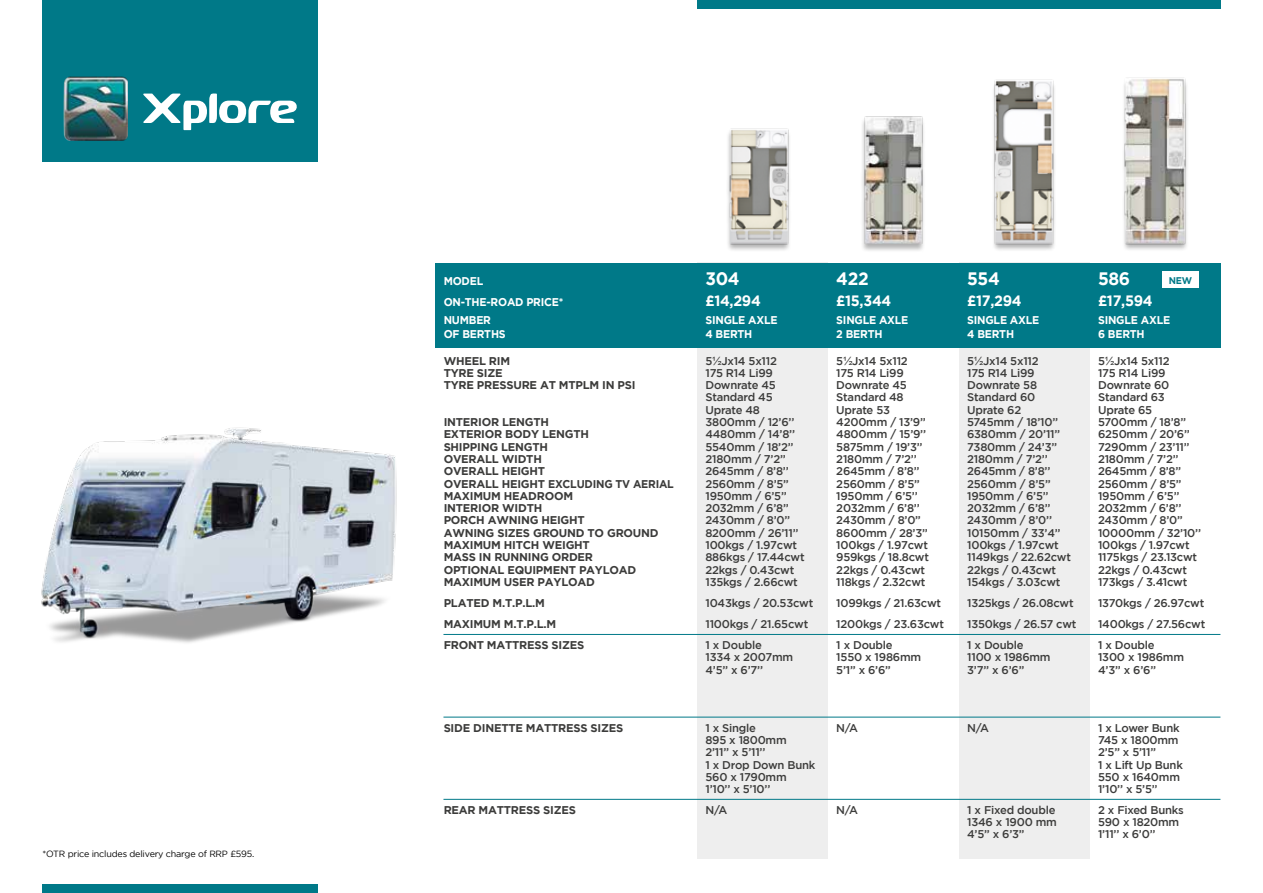
<style>
.page{position:relative;width:1263px;height:893px;background:#fff}
.page>*{position:absolute;margin:0;border:0;box-sizing:border-box;transform-origin:0 0}
.t1{font:700 18px "Gotham";letter-spacing:-.02em;color:#fff;scale:.95 1}
.t2{font:700 15px "Gotham";letter-spacing:-.02em;color:#fff;scale:.95 1}
.t3{font:500 11.25px/12.3px "Gotham";letter-spacing:-.02em;color:#3c3c3b}
.t4{font:700 11.25px/12.3px "Gotham";letter-spacing:-.02em;color:#3c3c3b}
.t5{font:700 11.25px/14.2px "Gotham";letter-spacing:-.02em;color:#fff;scale:.95 1}
.t6{font:700 9.75px "Gotham";color:#007988;scale:.95 1}
.t7{font:9px "Gotham";letter-spacing:-.02em;color:#000}
.s1{font-family:"Arial";font-weight:400}
</style>
<div class="page">
<div style="left:697px;top:263px;width:131px;height:596px;background:#eee"></div>
<div style="left:959px;top:263px;width:130px;height:596px;background:#eee"></div>
<div style="left:435px;top:263px;width:785px;height:85px;background:#007988"></div>
<hr style="left:443px;top:634px;width:777px;height:1px;background:#007988">
<hr style="left:443px;top:717px;width:777px;height:1px;background:#007988">
<hr style="left:443px;top:799px;width:777px;height:1px;background:#007988">
<div style="left:43px;top:884px;width:275px;height:9px;background:#007988"></div>
<div style="left:697px;top:0;width:523px;height:9px;background:#007988"></div>
<div style="left:43px;top:0;width:275px;height:161px;background:#007988"></div>
<svg style="left:143px;top:93px;width:154px;height:37px"></svg>
<img style="left:64px;top:77px;width:64px;height:63px">
<img style="left:726px;top:128px;width:67px;height:135px">
<img style="left:862px;top:116px;width:62px;height:135px">
<img style="left:993px;top:79px;width:62px;height:171px">
<img style="left:1123px;top:77px;width:64px;height:173px">
<div style="left:1162px;top:272px;width:37px;height:16px;background:#fff"></div>
<img style="left:41px;top:427px;width:356px;height:216px">
<p class="t7" style="left:43px;top:849px;width:213px">*OTR price includes delivery charge of RRP £595.</p>
<p class="t5" style="left:444px;top:270px;width:128px;line-height:21px">MODEL<br>ON-THE-ROAD PRICE*</p>
<p class="t5" style="left:444px;top:313px;width:67px">NUMBER<br>OF BERTHS</p>
<h1 class="t1" style="left:705px;top:268px;width:38px">304</h1>
<h2 class="t2" style="left:705px;top:292px;width:60px">£14,294</h2>
<p class="t5" style="left:705px;top:313px;width:77px">SINGLE AXLE<br>4 BERTH</p>
<h1 class="t1" style="left:836px;top:268px;width:36px">422</h1>
<h2 class="t2" style="left:836px;top:292px;width:59px">£15,344</h2>
<p class="t5" style="left:836px;top:313px;width:77px">SINGLE AXLE<br>2 BERTH</p>
<h1 class="t1" style="left:967px;top:268px;width:36px">554</h1>
<h2 class="t2" style="left:967px;top:292px;width:59px">£17,294</h2>
<p class="t5" style="left:967px;top:313px;width:77px">SINGLE AXLE<br>4 BERTH</p>
<h1 class="t1" style="left:1098px;top:268px;width:35px">586</h1>
<h2 class="t2" style="left:1098px;top:292px;width:59px">£17,594</h2>
<p class="t5" style="left:1098px;top:313px;width:77px">SINGLE AXLE<br>6 BERTH</p>
<p class="t6" style="left:1169px;top:274px;width:26px">NEW</p>
<p class="t4" style="left:444px;top:354px;width:193px">WHEEL RIM<br>TYRE SIZE<br>TYRE PRESSURE AT MTPLM IN PSI</p>
<p class="t4" style="left:444px;top:416px;width:232px">INTERIOR LENGTH<br>EXTERIOR BODY LENGTH<br>SHIPPING LENGTH<br>OVERALL WIDTH<br>OVERALL HEIGHT<br>OVERALL HEIGHT EXCLUDING TV AERIAL<br>MAXIMUM HEADROOM<br>INTERIOR WIDTH<br>PORCH AWNING HEIGHT<br>AWNING SIZES GROUND TO GROUND<br>MAXIMUM HITCH WEIGHT<br>MASS IN RUNNING ORDER<br>OPTIONAL EQUIPMENT PAYLOAD<br>MAXIMUM USER PAYLOAD</p>
<p class="t4" style="left:444px;top:592px;width:114px;line-height:20.9px">PLATED M.T.P.L.M<br>MAXIMUM M.T.P.L.M</p>
<p class="t3" style="left:705px;top:354px;width:101px">5<span class="s1">½</span>Jx14 5x112<br>175 R14 Li99<br>Downrate 45<br>Standard 45<br>Uprate 48<br>3800mm / 12’6’’<br>4480mm / 14’8’’<br>5540mm / 18’2’’<br>2180mm / 7’2’’<br>2645mm / 8’8’’<br>2560mm / 8’5”<br>1950mm / 6’5’’<br>2032mm / 6’8’’<br>2430mm / 8’0’’<br>8200mm / 26’11’’<br>100kgs / 1.97cwt<br>886kgs / 17.44cwt<br>22kgs / 0.43cwt<br>135kgs / 2.66cwt</p>
<p class="t3" style="left:705px;top:592px;width:109px;line-height:20.9px">1043kgs / 20.53cwt<br>1100kgs / 21.65cwt</p>
<p class="t3" style="left:836px;top:354px;width:94px">5<span class="s1">½</span>Jx14 5x112<br>175 R14 Li99<br>Downrate 45<br>Standard 48<br>Uprate 53<br>4200mm / 13’9’’<br>4800mm / 15’9’’<br>5875mm / 19’3’’<br>2180mm / 7’2’’<br>2645mm / 8’8’’<br>2560mm / 8’5”<br>1950mm / 6’5’’<br>2032mm / 6’8’’<br>2430mm / 8’0”<br>8600mm / 28’3’’<br>100kgs / 1.97cwt<br>959kgs / 18.8cwt<br>22kgs / 0.43cwt<br>118kgs / 2.32cwt</p>
<p class="t3" style="left:836px;top:592px;width:109px;line-height:20.9px">1099kgs / 21.63cwt<br>1200kgs / 23.63cwt</p>
<p class="t3" style="left:967px;top:354px;width:105px">5<span class="s1">½</span>Jx14 5x112<br>175 R14 Li99<br>Downrate 58<br>Standard 60<br>Uprate 62<br>5745mm / 18’10’’<br>6380mm / 20’11’’<br>7380mm / 24’3’’<br>2180mm / 7’2’’<br>2645mm / 8’8’’<br>2560mm / 8’5”<br>1950mm / 6’5’’<br>2032mm / 6’8’’<br>2430mm / 8’0’’<br>10150mm / 33’4’’<br>100kgs / 1.97cwt<br>1149kgs / 22.62cwt<br>22kgs / 0.43cwt<br>154kgs / 3.03cwt</p>
<p class="t3" style="left:967px;top:592px;width:111px;line-height:20.9px">1325kgs / 26.08cwt<br>1350kgs / 26.57 cwt</p>
<p class="t3" style="left:1098px;top:354px;width:104px">5<span class="s1">½</span>Jx14 5x112<br>175 R14 Li99<br>Downrate 60<br>Standard 63<br>Uprate 65<br>5700mm / 18’8’’<br>6250mm / 20’6’’<br>7290mm / 23’11’’<br>2180mm / 7’2’’<br>2645mm / 8’8’’<br>2560mm / 8’5”<br>1950mm / 6’5’’<br>2032mm / 6’8’’<br>2430mm / 8’0”<br>10000mm / 32’10’’<br>100kgs / 1.97cwt<br>1175kgs / 23.13cwt<br>22kgs / 0.43cwt<br>173kgs / 3.41cwt</p>
<p class="t3" style="left:1098px;top:592px;width:109px;line-height:20.9px">1370kgs / 26.97cwt<br>1400kgs / 27.56cwt</p>
<p class="t4" style="left:444px;top:639px;width:142px">FRONT MATTRESS SIZES</p>
<p class="t3" style="left:705px;top:639px;width:89px">1 x Double<br>1334 x 2007mm<br>4’5’’ x 6’7’’</p>
<p class="t3" style="left:836px;top:639px;width:86px">1 x Double<br>1550 x 1986mm<br>5’1” x 6’6”</p>
<p class="t3" style="left:967px;top:639px;width:85px">1 x Double<br>1100 x 1986mm<br>3’7’’ x 6’6”</p>
<p class="t3" style="left:1098px;top:639px;width:87px">1 x Double<br>1300 x 1986mm<br>4’3’’ x 6’6’’</p>
<p class="t4" style="left:444px;top:721px;width:181px">SIDE DINETTE MATTRESS SIZES</p>
<p class="t3" style="left:705px;top:721px;width:112px">1 x Single<br>895 x 1800mm<br>2’11’’ x 5’11’’<br>1 x Drop Down Bunk<br>560 x 1790mm<br>1’10’’ x 5’10’’</p>
<p class="t3" style="left:836px;top:721px;width:23px">N/A</p>
<p class="t3" style="left:967px;top:721px;width:23px">N/A</p>
<p class="t3" style="left:1098px;top:721px;width:86px">1 x Lower Bunk<br>745 x 1800mm<br>2’5” x 5’11”<br>1 x Lift Up Bunk<br>550 x 1640mm<br>1’10’’ x 5’5’’</p>
<p class="t4" style="left:444px;top:803px;width:134px">REAR MATTRESS SIZES</p>
<p class="t3" style="left:705px;top:803px;width:23px">N/A</p>
<p class="t3" style="left:836px;top:803px;width:23px">N/A</p>
<p class="t3" style="left:967px;top:803px;width:91px">1 x Fixed double<br>1346 x 1900 mm<br>4’5” x 6’3”</p>
<p class="t3" style="left:1098px;top:803px;width:87px">2 x Fixed Bunks<br>590 x 1820mm<br>1’11’’ x 6’0’’</p>
</div>
